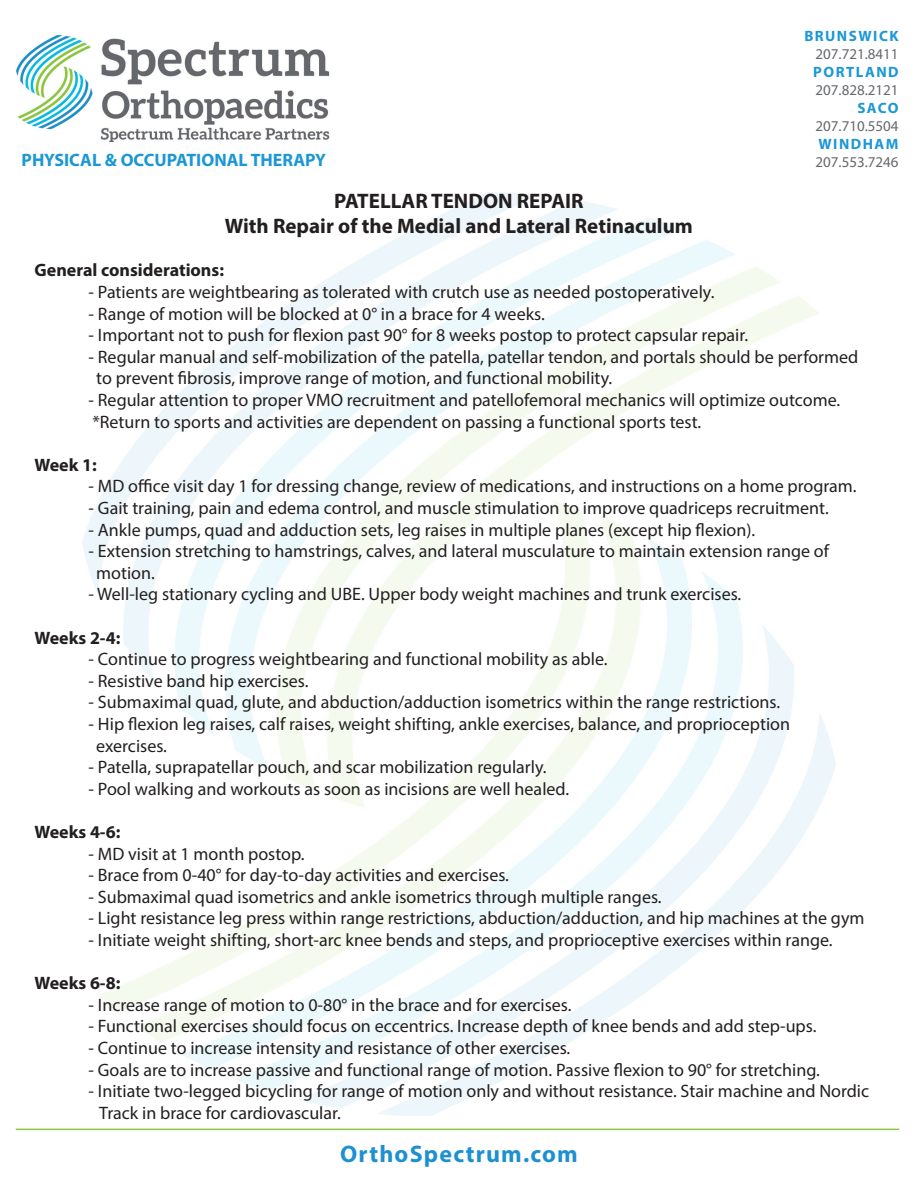
<style>
.page{position:relative;width:918px;height:1188px;background:#fff}
.page>*{position:absolute;margin:0;border:0;box-sizing:border-box;transform-origin:0 0}
.t1{font:700 24px "Myriad Pro";letter-spacing:.05em;color:#1d90d0}
.t2{font:700 21px "Myriad Pro";color:#231f20}
.t3{font:18px/21.6px "Myriad Pro";color:#231f20}
.t4{font:700 18px "Myriad Pro";color:#231f20}
.t5{font:700 18px "Myriad Pro";color:#1c97d5}
.t6{font:15px "Myriad Pro";color:#65686c}
.t7{font:700 15px "Myriad Pro";letter-spacing:.1em;color:#1c97d5}
</style>
<div class="page">
<img style="left:17px;top:34px;width:313px;height:108px">
<hr style="left:16px;top:1129px;width:883px;height:1px;background:#8bc63e">
<p class="t7" style="left:804px;top:26px;width:96px">BRUNSWICK</p>
<p class="t6" style="left:816px;top:45px;width:85px">207.721.8411</p>
<p class="t7" style="left:813px;top:62px;width:87px">PORTLAND</p>
<p class="t6" style="left:816px;top:81px;width:85px">207.828.2121</p>
<p class="t7" style="left:857px;top:98px;width:43px">SACO</p>
<p class="t6" style="left:816px;top:117px;width:85px">207.710.5504</p>
<p class="t7" style="left:818px;top:134px;width:82px">WINDHAM</p>
<p class="t5" style="left:22px;top:148px;width:306px">PHYSICAL &amp; OCCUPATIONAL THERAPY</p>
<p class="t6" style="left:816px;top:153px;width:85px">207.553.7246</p>
<p class="t2" style="left:334px;top:187px;width:251px">PATELLAR TENDON REPAIR</p>
<p class="t2" style="left:225px;top:212px;width:470px">With Repair of the Medial and Lateral Retinaculum</p>
<p class="t4" style="left:35px;top:259px;width:191px">General considerations:</p>
<p class="t3" style="left:89px;top:281px;width:627px">- Patients are weightbearing as tolerated with crutch use as needed postoperatively.</p>
<p class="t3" style="left:89px;top:303px;width:458px">- Range of motion will be blocked at 0° in a brace for 4 weeks.</p>
<p class="t3" style="left:89px;top:324px;width:661px">- Important not to push for flexion past 90° for 8 weeks postop to protect capsular repair.</p>
<p class="t3" style="left:89px;top:346px;width:771px">- Regular manual and self-mobilization of the patella, patellar tendon, and portals should be performed</p>
<p class="t3" style="left:96px;top:367px;width:518px">to prevent fibrosis, improve range of motion, and functional mobility.</p>
<p class="t3" style="left:89px;top:389px;width:753px">- Regular attention to proper VMO recruitment and patellofemoral mechanics will optimize outcome.</p>
<p class="t3" style="left:92px;top:411px;width:610px">*Return to sports and activities are dependent on passing a functional sports test.</p>
<p class="t4" style="left:35px;top:453px;width:64px">Week 1:</p>
<p class="t3" style="left:89px;top:475px;width:770px">- MD office visit day 1 for dressing change, review of medications, and instructions on a home program.</p>
<p class="t3" style="left:89px;top:497px;width:742px">- Gait training, pain and edema control, and muscle stimulation to improve quadriceps recruitment.</p>
<p class="t3" style="left:89px;top:519px;width:668px">- Ankle pumps, quad and adduction sets, leg raises in multiple planes (except hip flexion).</p>
<p class="t3" style="left:89px;top:540px;width:742px">- Extension stretching to hamstrings, calves, and lateral musculature to maintain extension range of</p>
<p class="t3" style="left:96px;top:562px;width:60px">motion.</p>
<p class="t3" style="left:89px;top:583px;width:654px">- Well-leg stationary cycling and UBE. Upper body weight machines and trunk exercises.</p>
<p class="t4" style="left:35px;top:626px;width:87px">Weeks 2-4:</p>
<p class="t3" style="left:89px;top:648px;width:521px">- Continue to progress weightbearing and functional mobility as able.</p>
<p class="t3" style="left:89px;top:670px;width:222px">- Resistive band hip exercises.</p>
<p class="t3" style="left:89px;top:691px;width:693px">- Submaximal quad, glute, and abduction/adduction isometrics within the range restrictions.</p>
<p class="t3" style="left:89px;top:713px;width:703px">- Hip flexion leg raises, calf raises, weight shifting, ankle exercises, balance, and proprioception</p>
<p class="t3" style="left:96px;top:735px;width:72px">exercises.</p>
<p class="t3" style="left:89px;top:756px;width:460px">- Patella, suprapatellar pouch, and scar mobilization regularly.</p>
<p class="t3" style="left:89px;top:778px;width:482px">- Pool walking and workouts as soon as incisions are well healed.</p>
<p class="t4" style="left:35px;top:820px;width:87px">Weeks 4-6:</p>
<p class="t3" style="left:89px;top:843px;width:218px">- MD visit at 1 month postop.</p>
<p class="t3" style="left:89px;top:864px;width:422px">- Brace from 0-40° for day-to-day activities and exercises.</p>
<p class="t3" style="left:89px;top:886px;width:575px">- Submaximal quad isometrics and ankle isometrics through multiple ranges.</p>
<p class="t3" style="left:89px;top:907px;width:777px">- Light resistance leg press within range restrictions, abduction/adduction, and hip machines at the gym</p>
<p class="t3" style="left:89px;top:929px;width:746px">- Initiate weight shifting, short-arc knee bends and steps, and proprioceptive exercises within range.</p>
<p class="t4" style="left:35px;top:971px;width:87px">Weeks 6-8:</p>
<p class="t3" style="left:89px;top:994px;width:484px">- Increase range of motion to 0-80° in the brace and for exercises.</p>
<p class="t3" style="left:89px;top:1015px;width:729px">- Functional exercises should focus on eccentrics. Increase depth of knee bends and add step-ups.</p>
<p class="t3" style="left:89px;top:1037px;width:483px">- Continue to increase intensity and resistance of other exercises.</p>
<p class="t3" style="left:89px;top:1059px;width:733px">- Goals are to increase passive and functional range of motion. Passive flexion to 90° for stretching.</p>
<p class="t3" style="left:99px;top:1080px;width:771px;text-indent:-11px">- Initiate two-legged bicycling for range of motion only and without resistance. Stair machine and Nordic<br>Track in brace for cardiovascular.</p>
<p class="t1" style="left:340px;top:1138px;width:239px">OrthoSpectrum.com</p>
</div>
